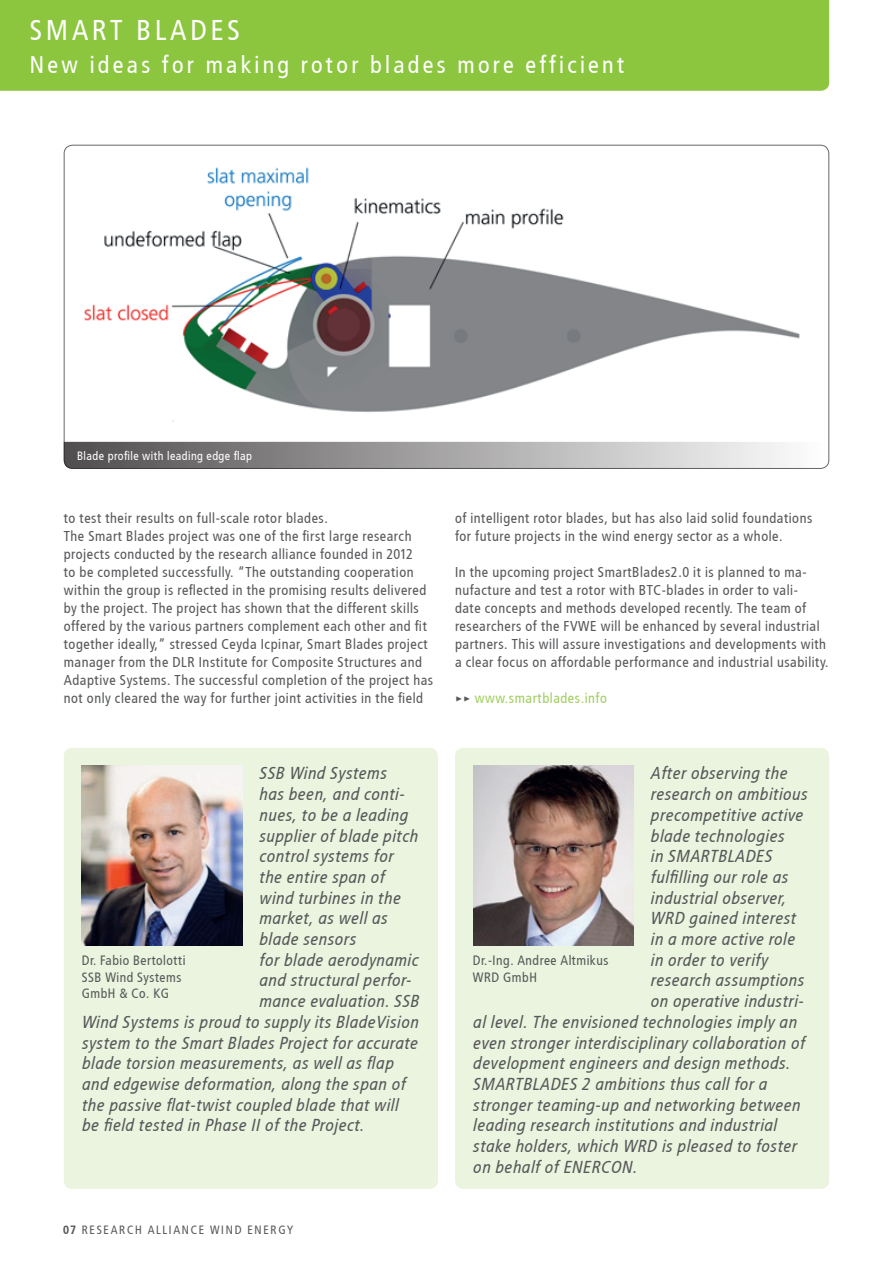
<style>
.page{position:relative;width:893px;height:1263px;background:#fff}
.page>*{position:absolute;margin:0;border:0;box-sizing:border-box;transform-origin:0 0}
.t1{font:28.5px "Transit";color:#fff}
.t2{font:24px "Transit";letter-spacing:.1em;color:#fff}
.t3{font:italic 17.25px "Transit";color:#57585a}
.t4{font:14.25px/18px "Transit";color:#57585a}
.t5{font:14.25px "Transit";color:#a2cf62}
.t6{font:13.5px/16.2px "Transit";color:#57585a}
.t7{font:12px "Transit";color:#fff}
.t8{font:12px "Transit";color:#57585a}
.s1{color:#57585a}
.s2{font-weight:700}
</style>
<div class="page">
<div style="left:455px;top:748px;width:374px;height:441px;background:#ebf4de;border-radius:9px"></div>
<div style="left:64px;top:748px;width:374px;height:441px;background:#ebf4de;border-radius:9px"></div>
<img style="left:473px;top:766px;width:161px;height:180px">
<img style="left:82px;top:766px;width:160px;height:180px">
<img style="left:85px;top:167px;width:715px;height:254px">
<svg style="left:64px;top:442px;width:765px;height:27px;background:#a3a2a2"></svg>
<div style="left:0;top:0;width:829px;height:91px;background:#8bc63e"></div>
<h1 class="t1" style="left:30px;top:13px;width:125px">SMART BLADES</h1>
<h2 class="t2" style="left:30px;top:50px;width:597px">New ideas for making rotor blades more efficient</h2>
<p class="t7" style="left:77px;top:449px;width:177px">Blade profile with leading edge flap</p>
<p class="t4" style="left:64px;top:509px;width:371px">to test their results on full-scale rotor blades.<br>The Smart Blades project was one of the first large research projects conducted by the research alliance founded in 2012<br>to be completed successfully. “The outstanding cooperation within the group is reflected in the promising results delivered by the project. The project has shown that the different skills offered by the various partners complement each other and fit together ideally,” stressed Ceyda I cpinar, Smart B lades project manager from the DLR I nstitute for Composite Structures and Adaptive Systems. The successful completion of the project has not only cleared the way for further joint activities in the field</p>
<p class="t4" style="left:455px;top:509px;width:359px">of intelligent rotor blades, but has also laid solid foundations for future projects in the wind energy sector as a whole.</p>
<p class="t4" style="left:455px;top:563px;width:354px">I n the upcoming project SmartBlades2.0 it is planned to ma&shy;nufacture and test a rotor with BTC-blades in order to vali&shy;date concepts and methods developed recently. The team of researchers of the FVWE</p>
<p class="t4" style="left:455px;top:617px;width:375px;text-indent:146px">will be enhanced by several industrial partners. This will assure investigations and developments with a clear focus on affordable performance and industrial usability.</p>
<p class="t5" style="left:455px;top:689px;width:154px"><span class="s1">&gt;&gt;</span> www.smartblades.info</p>
<p class="t3" style="left:259px;top:763px;width:129px">SSB Wind Systems</p>
<p class="t3" style="left:259px;top:784px;width:147px">has been, and conti-</p>
<p class="t3" style="left:259px;top:805px;width:151px">nues, to be a leading</p>
<p class="t3" style="left:259px;top:825px;width:161px">supplier of blade pitch</p>
<p class="t3" style="left:259px;top:846px;width:136px">control systems for</p>
<p class="t3" style="left:259px;top:867px;width:127px">the entire span of</p>
<p class="t3" style="left:259px;top:887px;width:143px">wind turbines in the</p>
<p class="t3" style="left:259px;top:908px;width:130px">market, as well as</p>
<p class="t3" style="left:259px;top:929px;width:99px">blade sensors</p>
<p class="t3" style="left:259px;top:950px;width:161px">for blade aerodynamic</p>
<p class="t3" style="left:259px;top:970px;width:154px">and structural perfor-</p>
<p class="t3" style="left:259px;top:991px;width:162px">mance evaluation. SSB</p>
<p class="t3" style="left:82px;top:1012px;width:339px">Wind Systems is proud to supply its BladeVision</p>
<p class="t3" style="left:82px;top:1032px;width:338px">system to the Smart Blades Project for accurate</p>
<p class="t3" style="left:82px;top:1053px;width:314px">blade torsion measurements, as well as flap</p>
<p class="t3" style="left:82px;top:1074px;width:326px">and edgewise deformation, along the span of</p>
<p class="t3" style="left:82px;top:1094px;width:319px">the passive flat-twist coupled blade that will</p>
<p class="t3" style="left:82px;top:1115px;width:285px">be field tested in Phase II of the Project.</p>
<p class="t6" style="left:82px;top:953px;width:106px">Dr. Fabio Bertolotti<br>SSB</p>
<p class="t6" style="left:82px;top:969px;width:102px;text-indent:24px">Wind Systems<br>GmbH &amp; Co. KG</p>
<p class="t8" style="left:63px;top:1223px;width:35px"><span class="s2">07</span> RESEA</p>
<p class="t8" style="left:119px;top:1223px;width:37px">RCH ALLIANCE</p>
<p class="t8" style="left:210px;top:1223px;width:9px">WIND</p>
<p class="t8" style="left:247px;top:1223px;width:8px">ENE</p>
<p class="t8" style="left:271px;top:1223px;width:25px">RGY</p>
<p class="t3" style="left:651px;top:763px;width:139px">After observing the</p>
<p class="t3" style="left:651px;top:784px;width:159px">research on ambitious</p>
<p class="t3" style="left:651px;top:805px;width:155px">precompetitive active</p>
<p class="t3" style="left:651px;top:825px;width:136px">blade technologies</p>
<p class="t3" style="left:651px;top:846px;width:124px">in SMARTBLADES</p>
<p class="t3" style="left:651px;top:867px;width:140px">fulfilling our role as</p>
<p class="t3" style="left:651px;top:887px;width:137px">industrial observer,</p>
<p class="t3" style="left:651px;top:908px;width:147px">WRD gained interest</p>
<p class="t3" style="left:651px;top:929px;width:146px">in a more active role</p>
<p class="t3" style="left:651px;top:950px;width:119px">in order to verify</p>
<p class="t3" style="left:651px;top:970px;width:155px">research assumptions</p>
<p class="t3" style="left:651px;top:991px;width:155px">on operative industri-</p>
<p class="t3" style="left:473px;top:1012px;width:326px">al level. The envisioned technologies imply an</p>
<p class="t3" style="left:473px;top:1032px;width:334px">even stronger interdisciplinary collaboration of</p>
<p class="t3" style="left:473px;top:1053px;width:319px">development engineers and design methods.</p>
<p class="t3" style="left:473px;top:1074px;width:296px">SMARTBLADES 2 ambitions thus call for a</p>
<p class="t3" style="left:473px;top:1094px;width:329px">stronger teaming-up and networking between</p>
<p class="t3" style="left:473px;top:1115px;width:306px">leading research institutions and industrial</p>
<p class="t3" style="left:473px;top:1136px;width:326px">stake holders, which WRD is pleased to foster</p>
<p class="t3" style="left:473px;top:1157px;width:166px">on behalf of ENERCON.</p>
<p class="t6" style="left:473px;top:953px;width:137px">Dr.-I ng. Andree Altmikus<br>WRD GmbH</p>
</div>
